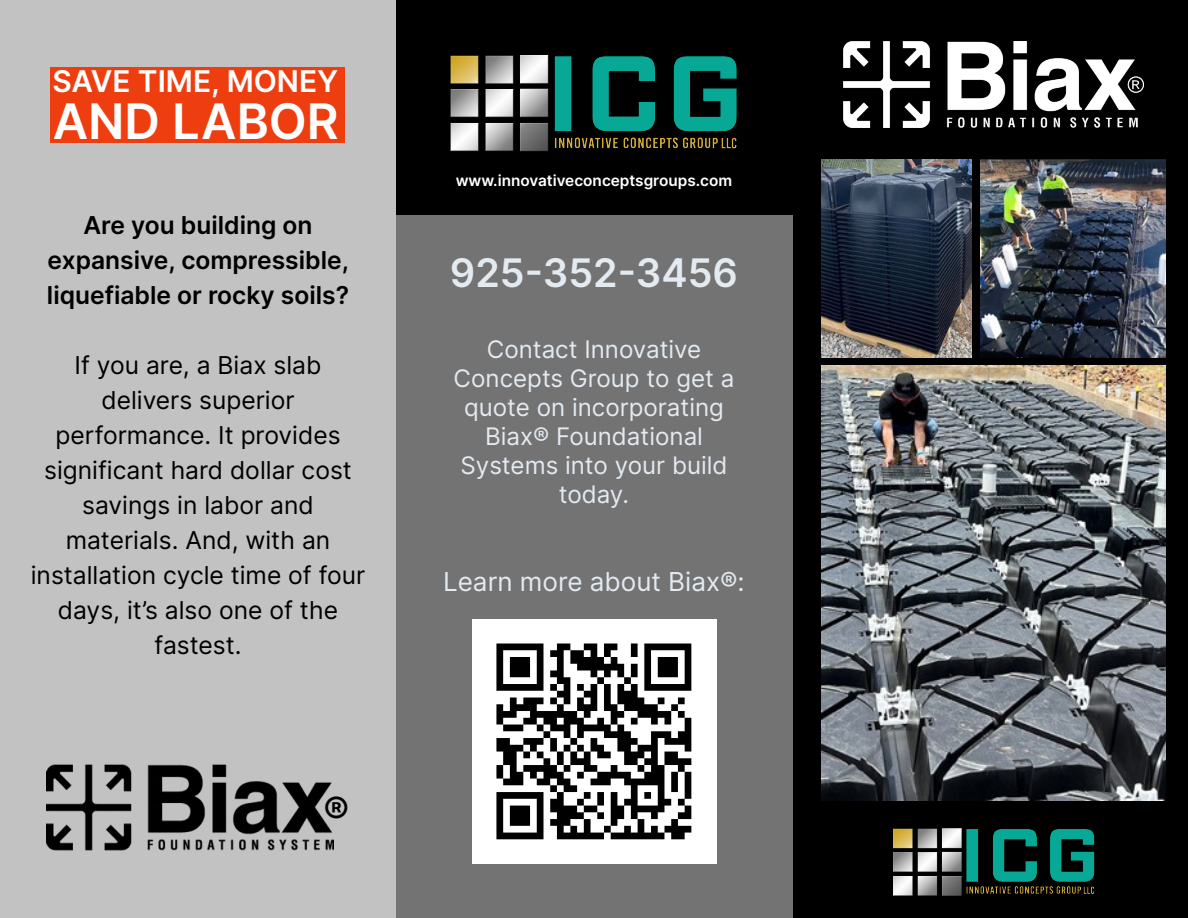
<style>
.page{position:relative;width:1188px;height:918px;background:#fff}
.page>*{position:absolute;margin:0;border:0;box-sizing:border-box;transform-origin:0 0}
.t1{font:600 49.05px "Inter";color:#fff}
.t2{font:600 39.3px "Inter";color:#e3eaf0}
.t3{font:600 38.85px "Inter";color:#000}
.t4{font:600 29.85px "Inter";color:#fff}
.t5{font:26.1px "Inter";color:#e3eaf0}
.t6{font:24.6px/35px "Inter";color:#000;text-align:center}
.t7{font:600 24.6px/35px "Inter";color:#000;text-align:center}
.t8{font:24.15px/29px "Inter";color:#e3eaf0;text-align:center}
.t9{font:600 15.3px "Inter";color:#fff}
</style>
<div class="page">
<div style="left:792px;top:0;width:396px;height:918px;background:#000"></div>
<div style="left:396px;top:0;width:396px;height:918px;background:#737373"></div>
<div style="left:0;top:0;width:396px;height:918px;background:#c2c2c2"></div>
<img style="left:47px;top:764px;width:287px;height:87px">
<div style="left:51px;top:67px;width:294px;height:76px;background:#ee3e0f"></div>
<img style="left:844px;top:41px;width:300px;height:87px">
<img style="left:822px;top:160px;width:150px;height:197px">
<img style="left:980px;top:160px;width:185px;height:197px">
<img style="left:822px;top:365px;width:343px;height:435px">
<div style="left:472px;top:619px;width:244px;height:245px;background:#fff"></div>
<img style="left:496px;top:643px;width:196px;height:197px">
<div style="left:396px;top:0;width:396px;height:215px;background:#000"></div>
<img style="left:450px;top:55px;width:287px;height:97px">
<img style="left:890px;top:800px;width:207px;height:96px">
<p class="t4" style="left:53px;top:59px;width:287px">SAVE TIME, MONEY</p>
<h1 class="t1" style="left:53px;top:85px;width:288px">AND LABOR</h1>
<p class="t7" style="left:47px;top:207px;width:304px">Are you building on expansive, compressible, liquefiable or rocky soils?</p>
<p class="t6" style="left:31px;top:347px;width:336px">If you are, a Biax slab delivers superior performance. It provides significant hard dollar cost savings in labor and materials. And, with an installation cycle time of four days, it’s also one of the fastest.</p>
<h3 class="t3" style="left:323px;top:782px;width:27px">®</h3>
<p class="t9" style="left:456px;top:169px;width:278px">www.innovativeconceptsgroups.com</p>
<h2 class="t2" style="left:450px;top:243px;width:290px">925-352-3456</h2>
<p class="t8" style="left:454px;top:334px;width:282px">Contact Innovative<br>Concepts Group to get a quote on incorporating<br>Biax® Foundational<br>Systems into your build today.</p>
<p class="t5" style="left:443px;top:562px;width:303px">Learn more about Biax®:</p>
</div>
